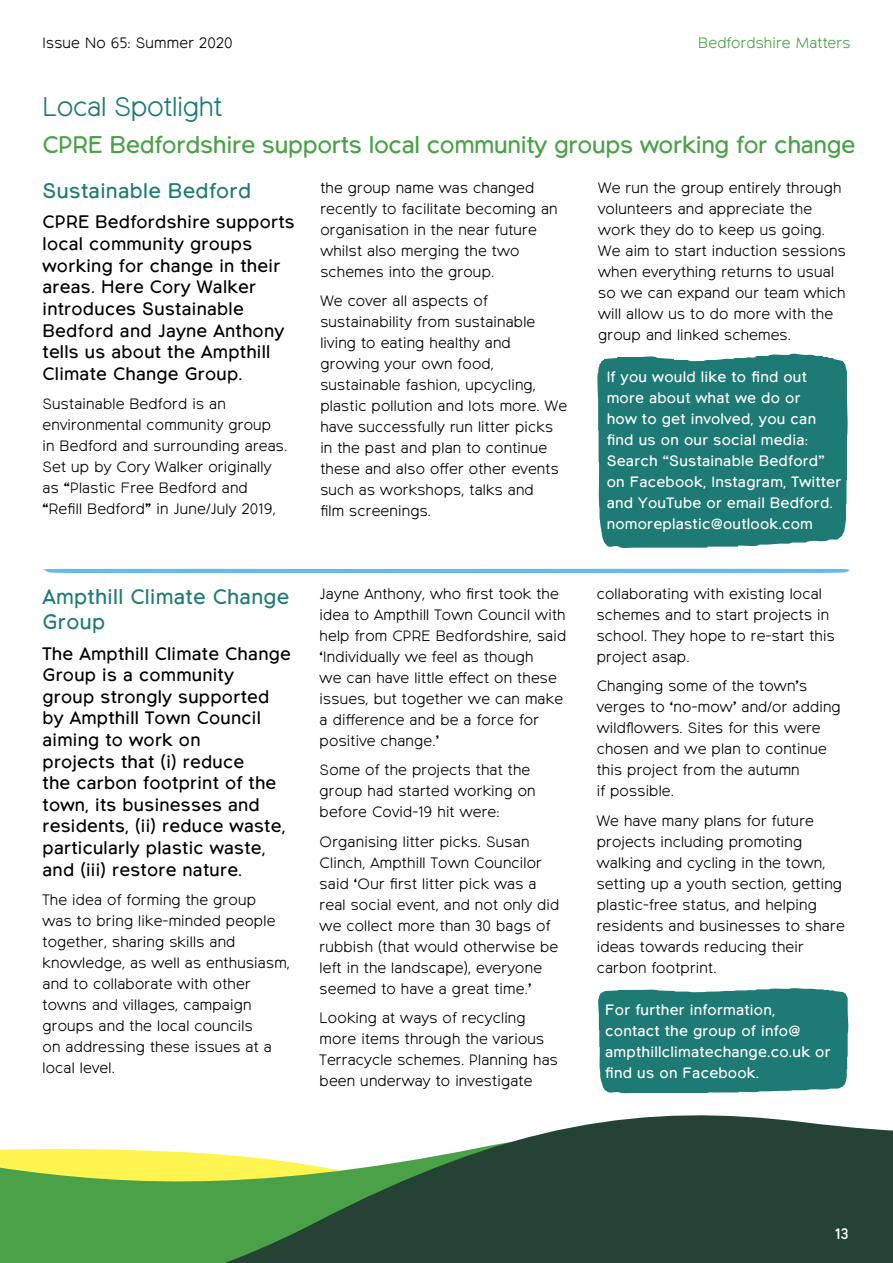
<style>
.page{position:relative;width:893px;height:1263px;background:#fff}
.page>*{position:absolute;margin:0;border:0;box-sizing:border-box;transform-origin:0 0}
.t1{font:300 27px "Northwoods";letter-spacing:-.015em;color:#1e7a75}
.t2{font:24px "Northwoods";letter-spacing:-.015em;color:#4aa147}
.t3{font:21px/25.2px "Northwoods";letter-spacing:.015em;color:#1e7a75}
.t4{font:18px/21.6px "Northwoods";letter-spacing:.015em;color:#000}
.t5{font:300 15px/21px "Northwoods";letter-spacing:.015em;color:#000}
.t6{font:15px/21px "Northwoods";letter-spacing:.015em;color:#fff}
.t7{font:300 15px "Northwoods";letter-spacing:.015em;color:#4aa147}
</style>
<div class="page">
<div style="left:597px;top:353px;width:251px;height:195px;background:#1e7a75"></div>
<div style="left:598px;top:988px;width:251px;height:106px;background:#1e7a75"></div>
<svg style="left:0;top:1115px;width:893px;height:148px;fill:#254334"></svg>
<svg style="left:42px;top:569px;width:809px;height:4px;background:#67bbe9"></svg>
<p class="t5" style="left:43px;top:33px;width:192px">Issue No 65: Summer 2020</p>
<p class="t7" style="left:698px;top:34px;width:154px">Bedfordshire Matters</p>
<h1 class="t1" style="left:43px;top:91px;width:181px">Local Spotlight</h1>
<h2 class="t2" style="left:43px;top:131px;width:814px">CPRE Bedfordshire supports local community groups working for change</h2>
<h3 class="t3" style="left:43px;top:179px;width:210px">Sustainable Bedford</h3>
<p class="t4" style="left:43px;top:212px;width:254px">CPRE Bedfordshire supports local community groups working for change in their areas. Here Cory Walker introduces Sustainable<br>Bedford and Jayne Anthony tells us about the Ampthill<br>Climate Change Group.</p>
<p class="t5" style="left:43px;top:394px;width:246px">Sustainable Bedford is an environmental community group<br>in Bedford and surrounding areas.<br>Set up by Cory Walker originally as “Plastic Free Bedford and “Refill Bedford” in June/July 2019,</p>
<p class="t5" style="left:320px;top:178px;width:239px">the group name was changed recently to facilitate becoming an organisation in the near future whilst also merging the two schemes into the group.</p>
<p class="t5" style="left:320px;top:291px;width:248px">We cover all aspects of sustainability from sustainable living to eating healthy and growing your own food, sustainable fashion, upcycling, plastic pollution and lots more. We have successfully run litter picks in the past and plan to continue these and also offer other events such as workshops, talks and<br>film screenings.</p>
<h3 class="t3" style="left:43px;top:585px;width:248px">Ampthill Climate Change<br>Group</h3>
<p class="t4" style="left:43px;top:643px;width:250px">The Ampthill Climate Change<br>Group is a community<br>group strongly supported by Ampthill Town Council aiming to work on<br>projects that (i) reduce<br>the carbon footprint of the town, its businesses and residents, (ii) reduce waste, particularly plastic waste, and (iii) restore nature.</p>
<p class="t5" style="left:43px;top:890px;width:249px">The idea of forming the group<br>was to bring like-minded people together, sharing skills and knowledge, as well as enthusiasm, and to collaborate with other towns and villages, campaign groups and the local councils<br>on addressing these issues at a local level.</p>
<p class="t5" style="left:320px;top:583px;width:248px">Jayne Anthony, who first took the idea to Ampthill Town Council with help from CPRE Bedfordshire, said ‘Individually we feel as though<br>we can have little effect on these issues, but together we can make a difference and be a force for positive change.’</p>
<p class="t5" style="left:320px;top:760px;width:218px">Some of the projects that the group had started working on before Covid-19 hit were:</p>
<p class="t5" style="left:320px;top:831px;width:241px">Organising litter picks. Susan<br>Clinch, Ampthill Town Councilor said ‘Our first litter pick was a real social event, and not only did we collect more than 30 bags of rubbish (that would otherwise be left in the landscape), everyone seemed to have a great time.’</p>
<p class="t5" style="left:320px;top:1008px;width:240px">Looking at ways of recycling more items through the various<br>Terracycle schemes. Planning has been underway to investigate</p>
<p class="t5" style="left:598px;top:178px;width:249px">We run the group entirely through volunteers and appreciate the work they do to keep us going.<br>We aim to start induction sessions when everything returns to usual so we can expand our team which will allow us to do more with the group and linked schemes.</p>
<p class="t6" style="left:607px;top:367px;width:236px">If you would like to find out more about what we do or<br>how to get involved, you can find us on our social media:<br>Search “Sustainable Bedford” on Facebook, Instagram, Twitter and YouTube or email Bedford. nomoreplastic@outlook.com</p>
<p class="t5" style="left:597px;top:583px;width:240px">collaborating with existing local schemes and to start projects in school. They hope to re-start this project asap.</p>
<p class="t5" style="left:597px;top:676px;width:245px">Changing some of the town’s verges to ‘no-mow’ and/or adding wildflowers. Sites for this were chosen and we plan to continue this project from the autumn<br>if possible.</p>
<p class="t5" style="left:597px;top:810px;width:249px">We have many plans for future projects including promoting walking and cycling in the town, setting up a youth section, getting plastic-free status, and helping residents and businesses to share ideas towards reducing their carbon footprint.</p>
<p class="t6" style="left:605px;top:1000px;width:227px">For further information, contact the group of info@ ampthillclimatechange.co.uk or find us on Facebook.</p>
<p class="t6" style="left:835px;top:1223px;width:15px">13</p>
</div>
